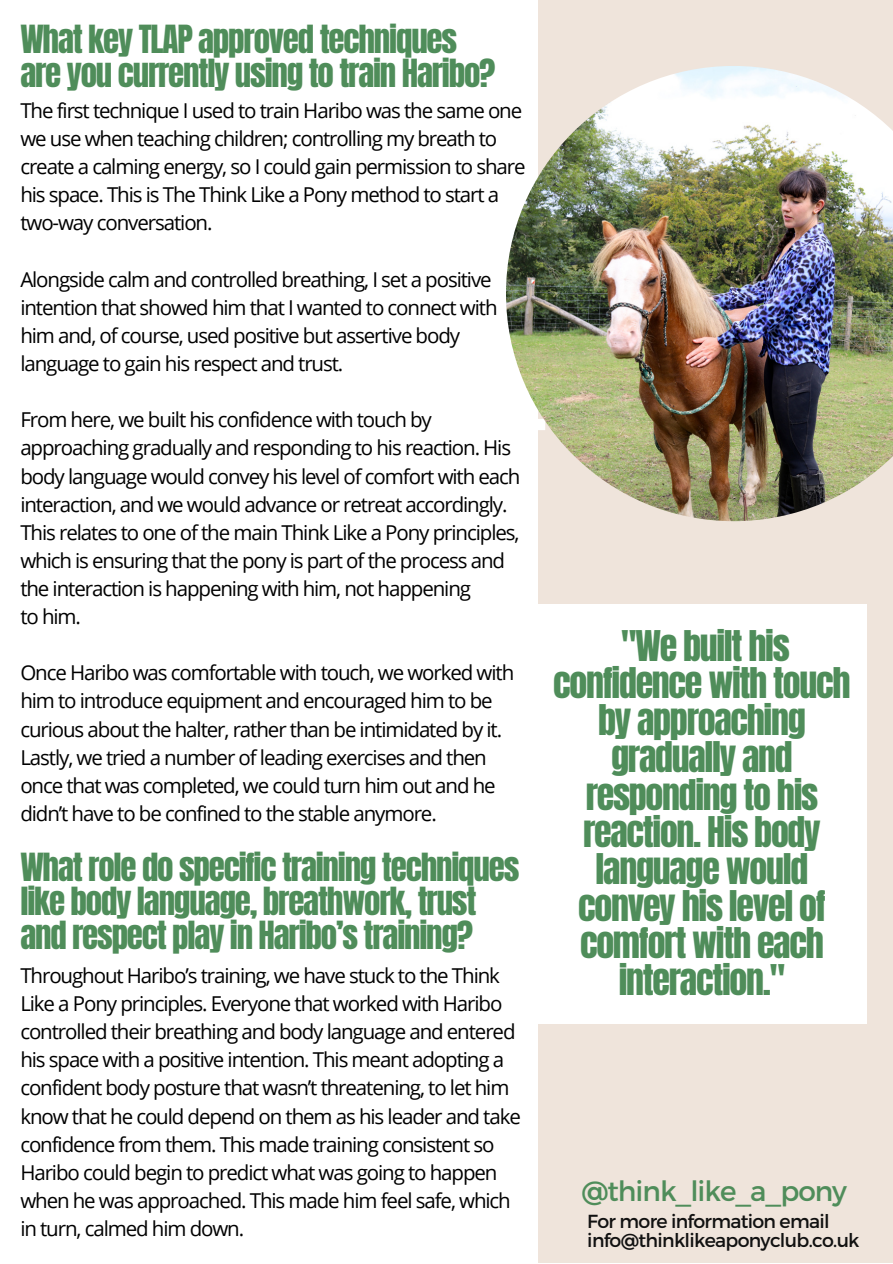
<style>
.page{position:relative;width:893px;height:1264px;background:#fff}
.page>*{position:absolute;margin:0;border:0;box-sizing:border-box;transform-origin:0 0}
.t1{font:36px/37px "Anton";letter-spacing:-.035em;color:#4f8d5a;text-align:center}
.t2{font:33px/33.8px "Anton";letter-spacing:-.035em;color:#4f8d5a}
.t3{font:27.9px "Montserrat";letter-spacing:-.035em;color:#4f8d5a}
.t4{font:20.55px/28px "Open Sans";letter-spacing:-.055em;color:#000}
.t5{font:18.9px/19px "Montserrat";letter-spacing:-.035em;color:#111}
</style>
<div class="page">
<div style="left:538px;top:0;width:354px;height:1262px;background:#efe4db"></div>
<div style="left:522px;top:604px;width:345px;height:419px;background:#fff"></div>
<img style="left:506px;top:66px;width:386px;height:455px">
<p class="t2" style="left:20px;top:23px;width:476px">What key TLAP approved techniques are you currently using to train Haribo?</p>
<p class="t4" style="left:20px;top:96px;width:507px">The first technique I used to train Haribo was the same one we use when teaching children; controlling my breath to create a calming energy, so I could gain permission to share his space. This is The Think Like a Pony method to start a two-way conversation.</p>
<p class="t4" style="left:20px;top:265px;width:478px">Alongside calm and controlled breathing, I set a positive intention that showed him that I wanted to connect with him and, of course, used positive but assertive body language to gain his respect and trust.</p>
<p class="t4" style="left:20px;top:405px;width:501px">From here, we built his confidence with touch by approaching gradually and responding to his reaction. His body language would convey his level of comfort with each interaction, and we would advance or retreat accordingly.<br>This relates to one of the main Think Like a Pony principles, which is ensuring that the pony is part of the process and the interaction is happening with him, not happening</p>
<p class="t4" style="left:20px;top:602px;width:62px">to him.</p>
<p class="t4" style="left:20px;top:658px;width:495px">Once Haribo was comfortable with touch, we worked with him to introduce equipment and encouraged him to be curious about the halter, rather than be intimidated by it.<br>Lastly, we tried a number of leading exercises and then once that was completed, we could turn him out and he didn’t have to be confined to the stable anymore.</p>
<p class="t2" style="left:20px;top:851px;width:500px">What role do specific training techniques like body language, breathwork, trust and respect play in Haribo’s training?</p>
<p class="t4" style="left:20px;top:960px;width:502px">Throughout Haribo’s training, we have stuck to the Think Like a Pony principles. Everyone that worked with Haribo controlled their breathing and body language and entered his space with a positive intention. This meant adopting a confident body posture that wasn’t threatening, to let him know that he could depend on them as his leader and take confidence from them. This made training consistent so Haribo could begin to predict what was going to happen when he was approached. This made him feel safe, which in turn, calmed him down.</p>
<p class="t1" style="left:553px;top:628px;width:299px">"We built his confidence with touch by approaching gradually and responding to his reaction. His body language would convey his level of comfort with each interaction."</p>
<p class="t3" style="left:581px;top:1172px;width:267px">@think_like_a_pony</p>
<p class="t5" style="left:587px;top:1210px;width:274px">For more information email info@thinklikeaponyclub.co.uk</p>
</div>
